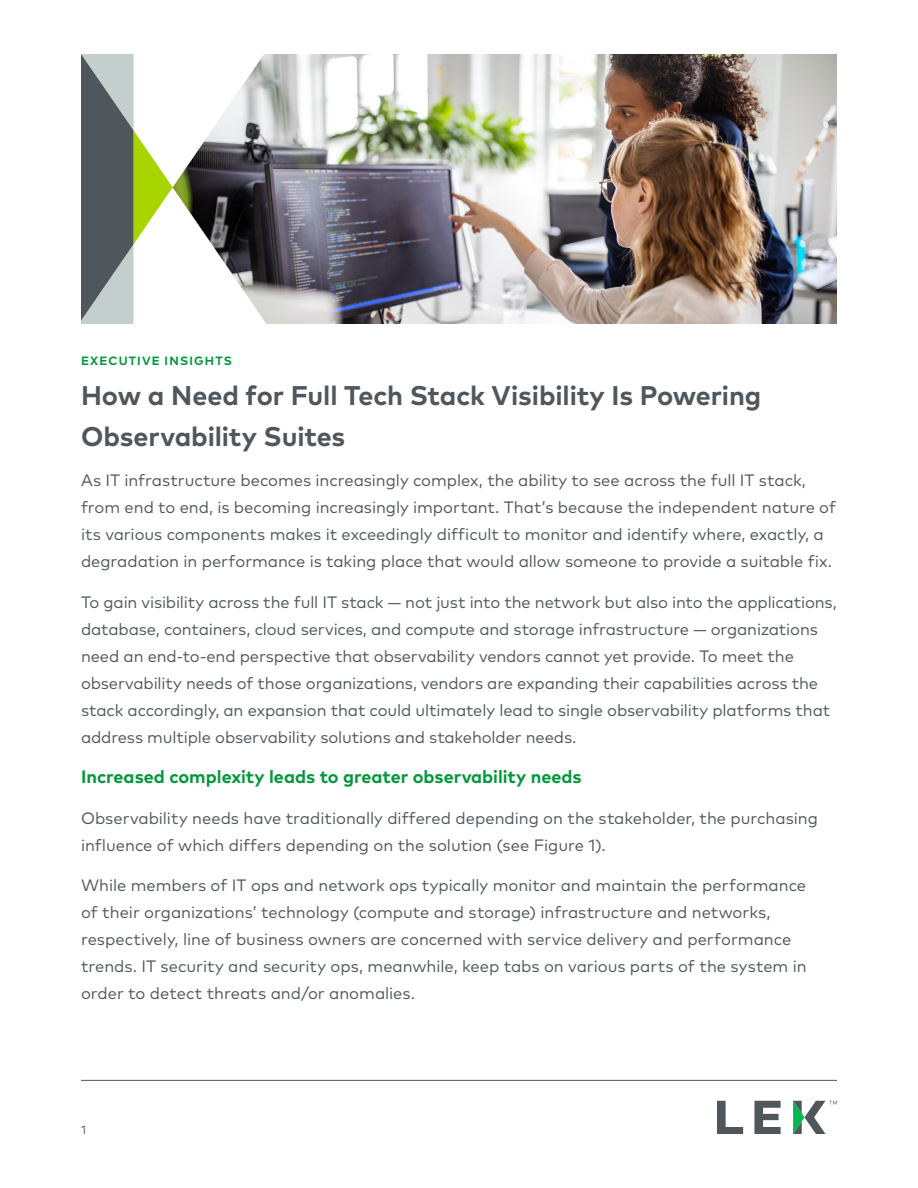
<style>
.page{position:relative;width:918px;height:1188px;background:#fff}
.page>*{position:absolute;margin:0;border:0;box-sizing:border-box;transform-origin:0 0}
.Headline_18_27{font:700 27px/40.5px "Mark Pro";letter-spacing:-.005em;color:#50575c}
.Body_Copy_Header_12{font:700 18px "Mark Pro";color:#00973a}
.Body_Copy_11_18{font:16.5px/27px "Mark Pro";letter-spacing:-.005em;color:#50575c}
.Eyebrow_CAPS_8_11{font:700 12px "Mark Pro";letter-spacing:.095em;color:#00973a}
.t1{font:12px "Mark Pro";color:#50575c}
</style>
<div class="page">
<hr style="left:81px;top:1080px;width:756px;height:1px;background:#50575c">
<img style="left:173px;top:54px;width:664px;height:270px">
<svg style="left:81px;top:54px;width:92px;height:270px"></svg>
<svg style="left:717px;top:1101px;width:120px;height:33px"></svg>
<p class="Eyebrow_CAPS_8_11" style="left:81px;top:351px;width:152px">EXECUTIVE INSIGHTS</p>
<p class="Headline_18_27" style="left:81px;top:373px;width:682px">How a Need for Full Tech Stack Visibility Is Powering<br>Observability Suites</p>
<p class="Body_Copy_11_18" style="left:81px;top:465px;width:757px">As IT infrastructure becomes increasingly complex, the ability to see across the full IT stack, from end to end, is becoming increasingly important. That’s because the independent nature of its various components makes it exceedingly difficult to monitor and identify where, exactly, a degradation in performance is taking place that would allow someone to provide a suitable fix.</p>
<p class="Body_Copy_11_18" style="left:81px;top:587px;width:757px">To gain visibility across the full IT stack — not just into the network but also into the applications, database, containers, cloud services, and compute and storage infrastructure — organizations need an end-to-end perspective that observability vendors cannot yet provide. To meet the observability needs of those organizations, vendors are expanding their capabilities across the stack accordingly, an expansion that could ultimately lead to single observability platforms that address multiple observability solutions and stakeholder needs.</p>
<p class="Body_Copy_Header_12" style="left:81px;top:763px;width:502px">Increased complexity leads to greater observability needs</p>
<p class="Body_Copy_11_18" style="left:81px;top:803px;width:738px">Observability needs have traditionally differed depending on the stakeholder, the purchasing influence of which differs depending on the solution (see Figure 1).</p>
<p class="Body_Copy_11_18" style="left:81px;top:870px;width:727px">While members of IT ops and network ops typically monitor and maintain the performance of their organizations’ technology (compute and storage) infrastructure and networks, respectively, line of business owners are concerned with service delivery and performance trends. IT security and security ops, meanwhile, keep tabs on various parts of the system in order to detect threats and/or anomalies.</p>
<p class="t1" style="left:81px;top:1121px;width:7px">1</p>
</div>
